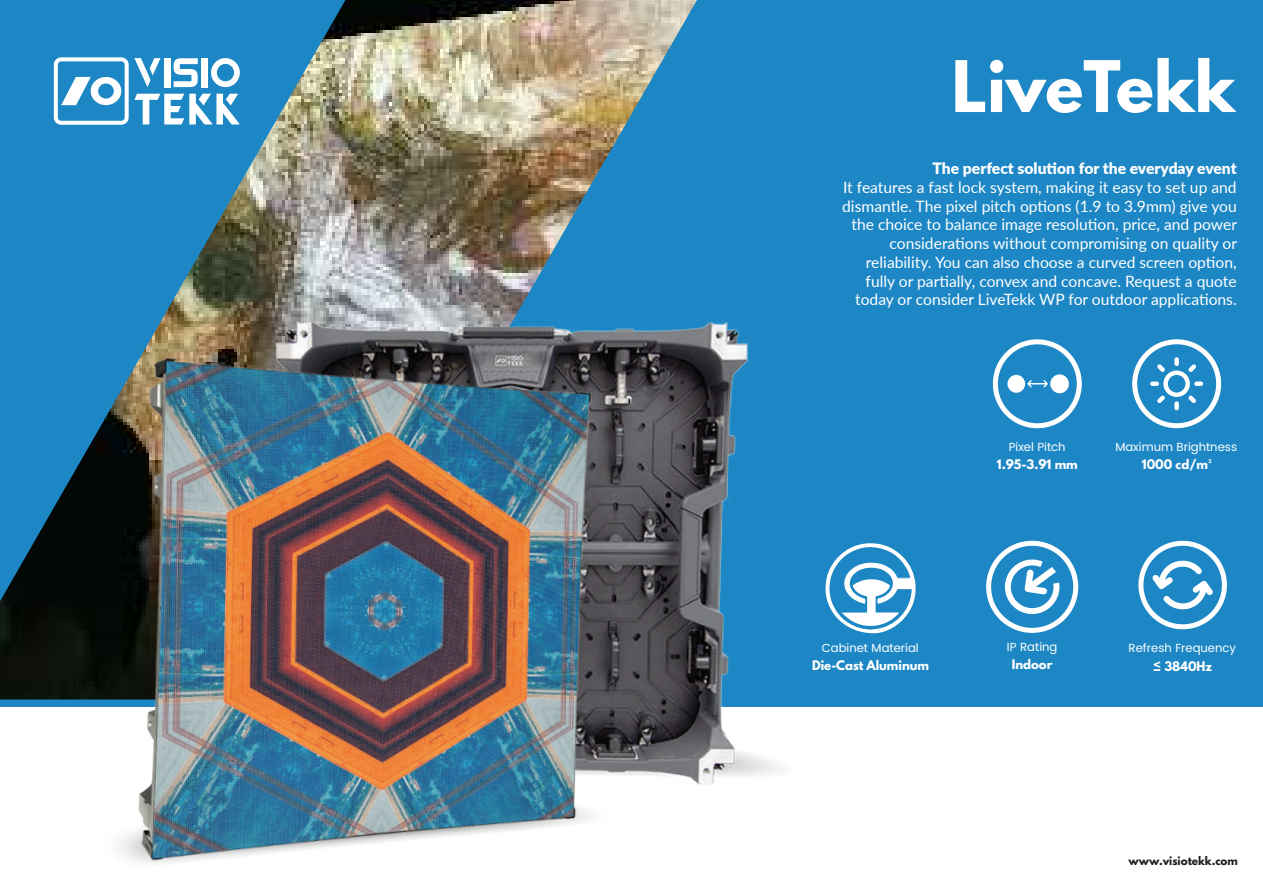
<style>
.page{position:relative;width:1263px;height:893px;background:#fff}
.page>*{position:absolute;margin:0;border:0;box-sizing:border-box;transform-origin:0 0}
.t1{font:700 63px "League Spartan";color:#fff}
.t2{font:15.6px/18.8px "Lato";color:#fff;text-align:right}
.t3{font:900 15.6px "Lato";color:#fff}
.t4{font:11.7px "Poppins";color:#fff}
.t5{font:700 11.7px "League Spartan";color:#fff}
.t6{font:700 10.5px "League Spartan";color:#231f20}
</style>
<div class="page">
<div style="left:0;top:0;width:1263px;height:706px;background:#1d87c5"></div>
<img style="left:53px;top:0;width:644px;height:339px">
<img style="left:211px;top:263px;width:581px;height:509px">
<img style="left:0;top:339px;width:775px;height:524px">
<svg style="left:825px;top:543px;width:91px;height:90px"></svg>
<div style="left:986px;top:541px;width:92px;height:92px;border:5px solid #fff;border-radius:50%"></div>
<svg style="left:1005px;top:559px;width:54px;height:55px"></svg>
<div style="left:1132px;top:339px;width:89px;height:89px;border:5px solid #fff;border-radius:50%"></div>
<svg style="left:1150px;top:357px;width:53px;height:53px"></svg>
<div style="left:1138px;top:541px;width:89px;height:88px;border:5px solid #fff;border-radius:50%"></div>
<svg style="left:1152px;top:560px;width:61px;height:50px"></svg>
<div style="left:993px;top:339px;width:89px;height:89px;border:5px solid #fff;border-radius:50%"></div>
<svg style="left:1027px;top:380px;width:21px;height:8px"></svg>
<div style="left:1007px;top:375px;width:18px;height:18px;background:#fff;border-radius:50%"></div>
<div style="left:1050px;top:374px;width:19px;height:19px;background:#fff;border-radius:50%"></div>
<h1 class="t1" style="left:952px;top:37px;width:285px">LiveTekk</h1>
<p class="t3" style="left:932px;top:156px;width:306px">The perfect solution for the everyday event</p>
<p class="t2" style="left:842px;top:177px;width:396px">It features a fast lock system, making it easy to set up and dismantle. The pixel pitch options (1.9 to 3.9mm) give you the choice to balance image resolution, price, and power considerations without compromising on quality or reliability. You can also choose a curved screen option, fully or partially, convex and concave. Request a quote today or consider LiveTekk WP for outdoor applications.</p>
<p class="t4" style="left:1009px;top:438px;width:58px">Pixel Pitch</p>
<p class="t5" style="left:997px;top:455px;width:82px">1.95-3.91 mm</p>
<p class="t4" style="left:1115px;top:438px;width:123px">Maximum Brightness</p>
<p class="t5" style="left:1142px;top:455px;width:71px">1000 cd/m²</p>
<p class="t4" style="left:822px;top:640px;width:99px">Cabinet Material</p>
<p class="t5" style="left:812px;top:656px;width:118px">Die-Cast Aluminum</p>
<p class="t4" style="left:1007px;top:639px;width:52px">IP Rating</p>
<p class="t5" style="left:1012px;top:655px;width:42px">Indoor</p>
<p class="t4" style="left:1128px;top:640px;width:109px">Refresh Frequency</p>
<p class="t5" style="left:1153px;top:657px;width:60px">≤ 3840Hz</p>
<p class="t6" style="left:1128px;top:853px;width:111px">www.visiotekk.com</p>
</div>
